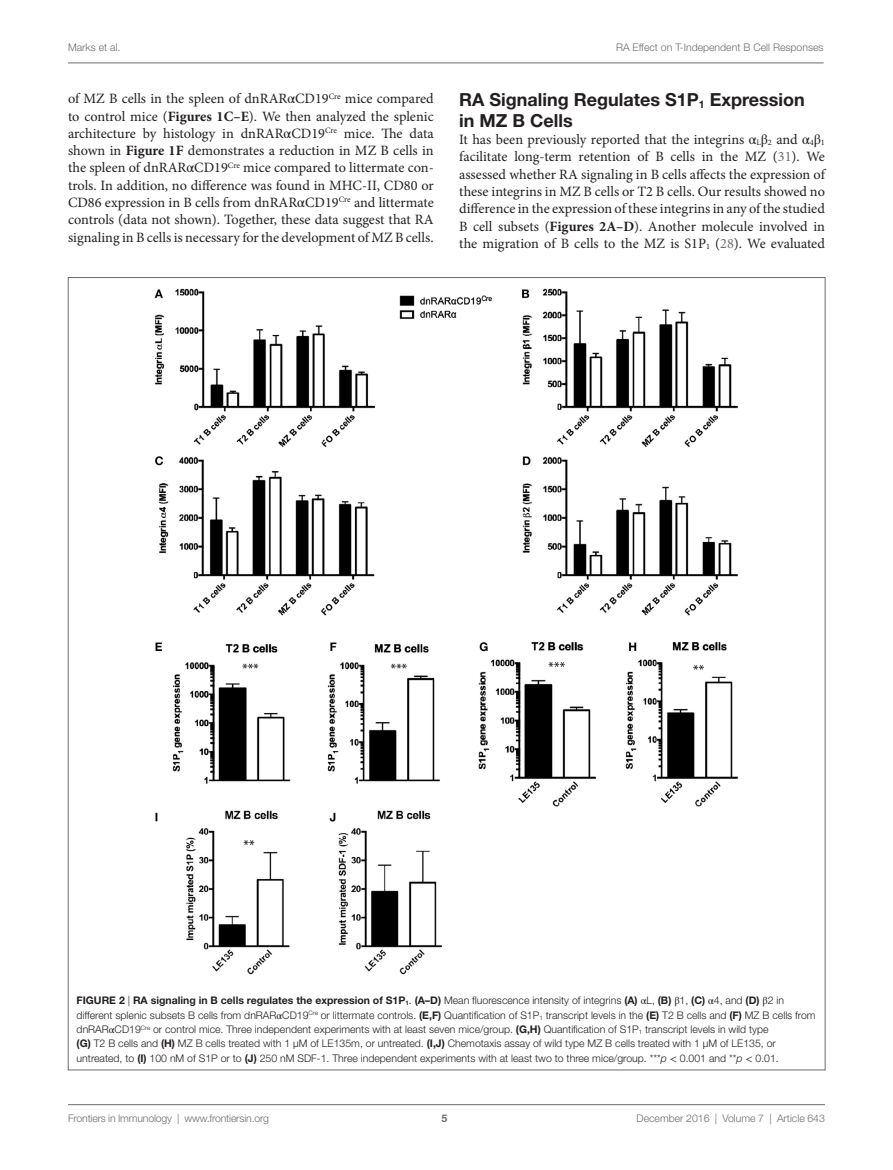
<style>
.page{position:relative;width:893px;height:1170px;background:#fff}
.page>*{position:absolute;margin:0;border:0;box-sizing:border-box;transform-origin:0 0}
.t1{font:700 18px/21px "Helvetica Neue LT Std";color:#231f20}
.t2{font:14.25px/17.2px "Minion Pro";color:#231f20;text-align:justify}
.t3{font:300 10.5px/14.2px "Helvetica Neue LT Std";color:#231f20}
.t4{font:300 10.5px "Helvetica Neue LT Std";color:#6c6d70}
.t5{font:700 10.5px "Helvetica Neue LT Std";color:#6c6d70}
.s1{font-family:"STIX General"}
.s2{font-weight:700}
.s3{color:#6c6d70}
.s4{font-family:"STIX General";font-weight:400}
.s5{font-style:italic}
</style>
<div class="page">
<img style="left:155px;top:289px;width:583px;height:685px">
<hr style="left:68px;top:1104px;width:757px;height:1px;background:#6c6d70">
<hr style="left:68px;top:63px;width:756px;height:1px;background:#6c6d70">
<p class="t4" style="left:68px;top:41px;width:54px">Marks et al.</p>
<p class="t4" style="left:616px;top:41px;width:209px">RA Effect on T-Independent B Cell Responses</p>
<p class="t2" style="left:68px;top:90px;width:367px">of MZ B cells in the spleen of dnRAR<span class="s1">α</span>CD19<sup>Cre</sup> mice compared to control mice (<span class="s2">Figures 1C–E</span>). We then analyzed the splenic architecture by histology in dnRAR<span class="s1">α</span>CD19<sup>Cre</sup> mice. The data shown in <span class="s2">Figure 1F</span> demonstrates a reduction in MZ B cells in the spleen of dnRAR<span class="s1">α</span>CD19<sup>Cre</sup> mice compared to littermate con&shy;trols. In addition, no difference was found in MHC-II, CD80 or CD86 expression in B cells from dnRAR<span class="s1">α</span>CD19<sup>Cre</sup> and littermate controls (data not shown). Together, these data suggest that RA signaling in B cells is necessary for the development of MZ B cells.</p>
<p class="t1" style="left:459px;top:89px;width:347px">RA Signaling Regulates S1P<sub>1</sub> Expression in MZ B Cells</p>
<p class="t2" style="left:459px;top:131px;width:367px">It has been previously reported that the integrins <span class="s1">α</span><sub>L</sub><span class="s1">β</span><sub>2</sub> and <span class="s1">α</span><sub>4</sub><span class="s1">β</span><sub>1 </sub>facilitate long-term retention of B cells in the MZ (<span class="s3">31</span>). We assessed whether RA signaling in B cells affects the expression of these integrins in MZ B cells or T2 B cells. Our results showed no difference in the expression of these integrins in any of the studied B cell subsets (<span class="s2">Figures 2A–D</span>). Another molecule involved in the migration of B cells to the MZ is S1P<sub>1</sub> (<span class="s3">28</span>). We evaluated</p>
<p class="t3" style="left:77px;top:993px;width:740px"><span class="s2">Figure 2</span> | <span class="s2">RA signaling in B cells regulates the expression of S1P</span><sub>1</sub>. <span class="s2">(A–D)</span> Mean fluorescence intensity of integrins <span class="s2">(A)</span> <span class="s4">α</span>L, <span class="s2">(B)</span> <span class="s4">β</span>1, <span class="s2">(C)</span> <span class="s4">α</span>4, and <span class="s2">(D)</span> <span class="s4">β</span>2 in different splenic subsets B cells from dnRAR<span class="s4">α</span>CD19<sup>Cre</sup> or littermate controls. <span class="s2">(E,F)</span> Quantification of S1P<sub>1</sub> transcript levels in the <span class="s2">(E)</span> T2 B cells and <span class="s2">(F)</span> MZ B cells from dnRAR<span class="s4">α</span>CD19<sup>Cre</sup> or control mice. Three independent experiments with at least seven mice/group. <span class="s2">(G,H)</span> Quantification of S1P<sub>1</sub> transcript levels in wild type<br><span class="s2">(G)</span> T2 B cells and <span class="s2">(H)</span> MZ B cells treated with 1 µM of LE135m, or untreated. <span class="s2">(I,J)</span> Chemotaxis assay of wild type MZ B cells treated with 1 µM of LE135, or untreated, to <span class="s2">(I)</span> 100 nM of S1P or to <span class="s2">(J)</span> 250 nM SDF-1. Three independent experiments with at least two to three mice/group. ***<span class="s5">p</span> <span class="s4">&lt;</span> 0.001 and **<span class="s5">p</span> <span class="s4">&lt;</span> 0.01.</p>
<p class="t4" style="left:68px;top:1111px;width:203px">Frontiers in Immunology | www.frontiersin.org</p>
<p class="t4" style="left:636px;top:1111px;width:190px">December 2016 | Volume 7 | Article 643</p>
<p class="t5" style="left:441px;top:1111px;width:7px">5</p>
</div>
